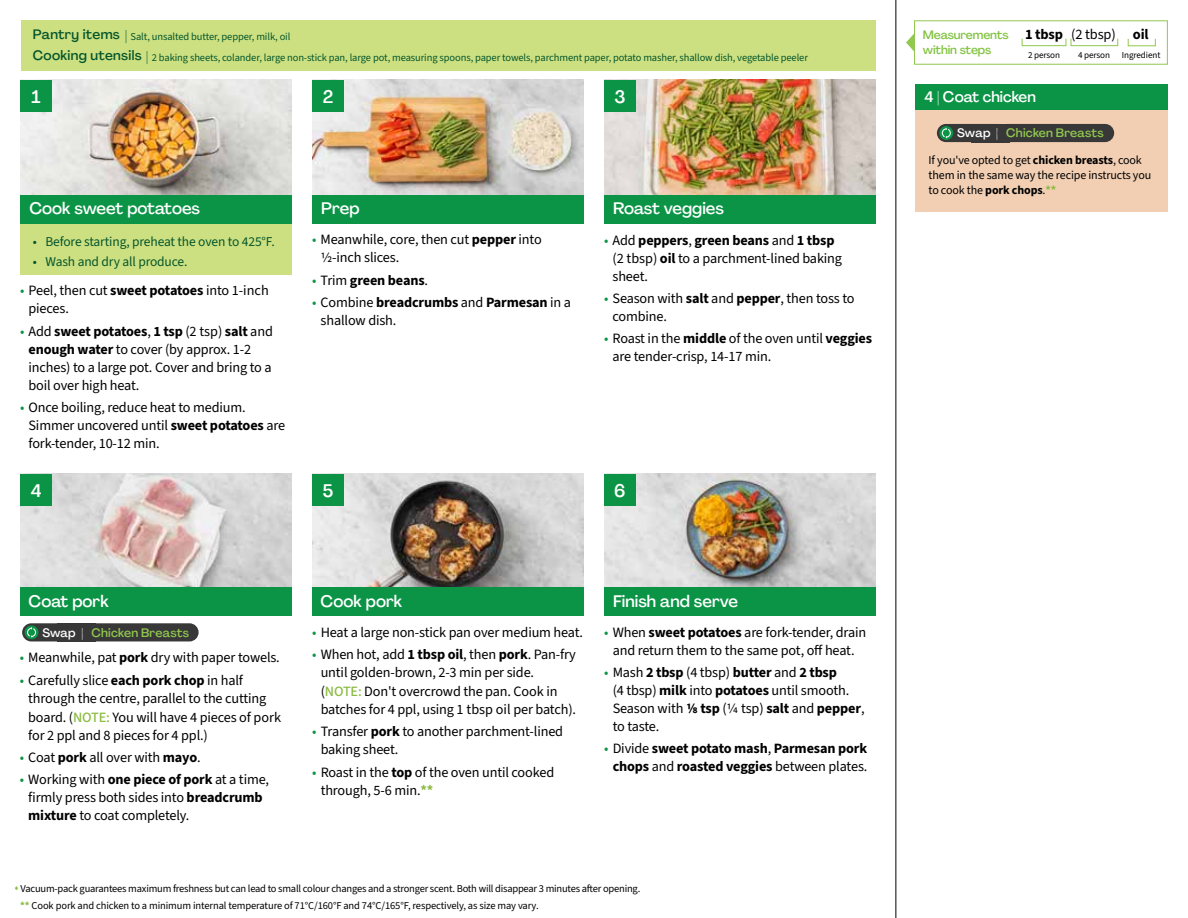
<style>
.page{position:relative;width:1188px;height:918px;background:#fff}
.page>*{position:absolute;margin:0;border:0;box-sizing:border-box;transform-origin:0 0}
.t1{font:500 18px "Agrandir";color:#fff}
.t2{font:500 16.5px "Agrandir";color:#fff}
.t3{font:500 15px "Agrandir";color:#fff}
.t4{font:700 14.4px "Source Sans 3";letter-spacing:-.01em;color:#000}
.t5{font:14.25px/18px "Source Sans 3";letter-spacing:-.01em;color:#000}
.t6{font:700 14.25px/18px "Source Sans 3";letter-spacing:-.01em;color:#000;text-align:center}
.t7{font:13.5px "Source Sans 3";letter-spacing:-.01em;color:#05562c}
.t8{font:500 13.5px "Agrandir";letter-spacing:.025em;color:#05562c}
.t9{font:500 12.15px "Agrandir";letter-spacing:.01em;color:#91c84e}
.t10{font:12px/15px "Source Sans 3";letter-spacing:-.01em;color:#000}
.t11{font:500 12px/15.8px "Agrandir";letter-spacing:-.01em;color:#82c341}
.t12{font:10.5px/17px "Source Sans 3";letter-spacing:-.02em;color:#000}
.t13{font:10.5px "Source Sans 3";letter-spacing:-.01em;color:#05562c}
.t14{font:9.15px "Source Sans 3";letter-spacing:-.01em;color:#000}
.s1{font-family:"Agrandir";font-weight:500;font-size:13.5px}
.s2{color:#0b9446}
.s3{font-weight:700}
.s4{font-weight:400;color:#0b9446}
.s5{font-weight:400}
.s6{color:#fff}
.s7{font-weight:500;color:#8cba42}
.s8{font-weight:700;color:#8cba42}
.s9{color:#8cba42}
</style>
<div class="page">
<img style="left:20px;top:474px;width:272px;height:113px">
<img style="left:313px;top:474px;width:271px;height:113px">
<img style="left:604px;top:473px;width:272px;height:114px">
<img style="left:20px;top:80px;width:272px;height:115px">
<img style="left:312px;top:80px;width:272px;height:115px">
<img style="left:604px;top:80px;width:272px;height:115px">
<div style="left:312px;top:195px;width:272px;height:29px;background:#0b9446"></div>
<div style="left:20px;top:195px;width:272px;height:29px;background:#0b9446"></div>
<div style="left:20px;top:587px;width:272px;height:29px;background:#0b9446"></div>
<div style="left:312px;top:587px;width:272px;height:29px;background:#0b9446"></div>
<div style="left:604px;top:587px;width:272px;height:29px;background:#0b9446"></div>
<div style="left:604px;top:195px;width:272px;height:29px;background:#0b9446"></div>
<div style="left:21px;top:20px;width:855px;height:51px;background:#cde081"></div>
<div style="left:20px;top:224px;width:272px;height:50px;background:#cde081"></div>
<hr style="left:896px;top:0;width:1px;height:918px;background:#000">
<div style="left:20px;top:474px;width:32px;height:32px;background:#0b9446"></div>
<div style="left:20px;top:80px;width:32px;height:32px;background:#0b9446"></div>
<div style="left:312px;top:474px;width:32px;height:32px;background:#0b9446"></div>
<div style="left:312px;top:80px;width:32px;height:32px;background:#0b9446"></div>
<div style="left:604px;top:474px;width:32px;height:32px;background:#0b9446"></div>
<div style="left:604px;top:80px;width:32px;height:32px;background:#0b9446"></div>
<div style="left:914px;top:20px;width:254px;height:45px;border:1px solid #91c84e"></div>
<div style="left:1022px;top:38px;width:44px;height:8px;border:1px solid #91c84e"></div>
<div style="left:1071px;top:38px;width:47px;height:8px;border:1px solid #91c84e"></div>
<div style="left:1128px;top:38px;width:28px;height:8px;border:1px solid #91c84e"></div>
<svg style="left:906px;top:33px;width:9px;height:19px"></svg>
<div style="left:916px;top:110px;width:252px;height:101px;background:#f2cfb3"></div>
<div style="left:916px;top:84px;width:252px;height:26px;background:#0b9446"></div>
<div style="left:972px;top:124px;width:38px;height:18px;background:#383839"></div>
<div style="left:937px;top:124px;width:70px;height:18px;background:#383839;border-radius:9px"></div>
<svg style="left:939px;top:126px;width:14px;height:14px"></svg>
<svg style="left:942px;top:128px;width:9px;height:11px"></svg>
<div style="left:998px;top:124px;width:116px;height:18px;background:#383839;border-radius:9px"></div>
<div style="left:57px;top:623px;width:38px;height:18px;background:#383839"></div>
<div style="left:22px;top:623px;width:71px;height:18px;background:#383839;border-radius:9px"></div>
<svg style="left:25px;top:625px;width:13px;height:14px"></svg>
<svg style="left:27px;top:627px;width:9px;height:11px"></svg>
<div style="left:83px;top:623px;width:116px;height:18px;background:#383839;border-radius:9px"></div>
<p class="t13" style="left:33px;top:30px;width:259px"><span class="s1">Pantry items |</span> Salt, unsalted butter, pepper, milk, oil</p>
<p class="t8" style="left:33px;top:47px;width:110px">Cooking utensils</p>
<p class="t13" style="left:146px;top:51px;width:663px"><span class="s1">|</span> 2 baking sheets, colander, large non-stick pan, large pot, measuring spoons, paper towels, parchment paper, potato masher, shallow dish, vegetable peeler</p>
<p class="t1" style="left:32px;top:86px;width:11px">1</p>
<p class="t1" style="left:323px;top:86px;width:12px">2</p>
<p class="t1" style="left:614px;top:85px;width:13px">3</p>
<p class="t2" style="left:29px;top:198px;width:172px">Cook sweet potatoes</p>
<p class="t2" style="left:321px;top:198px;width:40px">Prep</p>
<p class="t2" style="left:613px;top:198px;width:113px">Roast veggies</p>
<p class="t7" style="left:33px;top:233px;width:244px">• Before starting, preheat the oven to 425°F.</p>
<p class="t7" style="left:33px;top:253px;width:156px">• Wash and dry all produce.</p>
<p class="t5" style="left:29px;top:282px;width:242px;text-indent:-9px"><span class="s2">•</span> Peel, then cut <span class="s3">sweet potatoes</span> into 1-inch pieces.</p>
<p class="t5" style="left:29px;top:322px;width:246px;text-indent:-9px"><span class="s2">•</span> Add <span class="s3">sweet potatoes</span>, <span class="s3">1 tsp</span> (2 tsp) <span class="s3">salt</span> and <span class="s3">enough water</span> to cover (by approx. 1-2 inches) to a large pot. Cover and bring to a boil over high heat.</p>
<p class="t5" style="left:29px;top:398px;width:258px;text-indent:-9px"><span class="s2">•</span> Once boiling, reduce heat to medium.<br>Simmer uncovered until <span class="s3">sweet potatoes</span> are fork-tender, 10-12 min.</p>
<p class="t5" style="left:321px;top:231px;width:223px;text-indent:-9px"><span class="s2">•</span> Meanwhile, core, then cut <span class="s3">pepper</span> into<br>1/2-inch slices.</p>
<p class="t6" style="left:312px;top:271px;width:118px"><span class="s4">•</span> <span class="s5">Trim</span> green beans<span class="s5">.</span></p>
<p class="t5" style="left:321px;top:293px;width:252px;text-indent:-9px"><span class="s2">•</span> Combine <span class="s3">breadcrumbs</span> and <span class="s3">Parmesan</span> in a shallow dish.</p>
<p class="t5" style="left:613px;top:231px;width:231px;text-indent:-9px"><span class="s2">•</span> Add <span class="s3">peppers</span>, <span class="s3">green beans</span> and <span class="s3">1 tbsp </span>(2 tbsp) <span class="s3">oil</span> to a parchment-lined baking sheet.</p>
<p class="t5" style="left:613px;top:289px;width:244px;text-indent:-9px"><span class="s2">•</span> Season with <span class="s3">salt</span> and <span class="s3">pepper</span>, then toss to combine.</p>
<p class="t5" style="left:613px;top:329px;width:261px;text-indent:-9px"><span class="s2">•</span> Roast in the <span class="s3">middle</span> of the oven until <span class="s3">veggies </span>are tender-crisp, 14-17 min.</p>
<p class="t1" style="left:31px;top:479px;width:12px">4</p>
<p class="t1" style="left:323px;top:479px;width:12px">5</p>
<p class="t1" style="left:614px;top:479px;width:13px">6</p>
<p class="t2" style="left:29px;top:591px;width:82px">Coat pork</p>
<p class="t2" style="left:321px;top:591px;width:83px">Cook pork</p>
<p class="t2" style="left:613px;top:591px;width:127px">Finish and serve</p>
<p class="t9" style="left:42px;top:625px;width:148px"><span class="s6">Swap |</span> Chicken Breasts</p>
<p class="t5" style="left:20px;top:649px;width:262px"><span class="s2">•</span> Meanwhile, pat <span class="s3">pork</span> dry with paper towels.</p>
<p class="t5" style="left:28px;top:671px;width:254px;text-indent:-9px"><span class="s2">•</span> Carefully slice <span class="s3">each pork chop</span> in half through the centre, parallel to the cutting board. (<span class="s7">NOTE:</span> You will have 4 pieces of pork for 2 ppl and 8 pieces for 4 ppl.)</p>
<p class="t5" style="left:20px;top:748px;width:183px"><span class="s2">•</span> Coat <span class="s3">pork</span> all over with <span class="s3">mayo</span>.</p>
<p class="t5" style="left:28px;top:770px;width:242px;text-indent:-9px"><span class="s2">•</span> Working with <span class="s3">one piece of pork</span> at a time, firmly press both sides into <span class="s3">breadcrumb mixture</span> to coat completely.</p>
<p class="t5" style="left:312px;top:623px;width:272px"><span class="s2">•</span> Heat a large non-stick pan over medium heat.</p>
<p class="t5" style="left:321px;top:645px;width:257px;text-indent:-9px"><span class="s2">•</span> When hot, add <span class="s3">1 tbsp oil</span>, then <span class="s3">pork</span>. Pan-fry until golden-brown, 2-3 min per side. (<span class="s7">NOTE:</span> Don't overcrowd the pan. Cook in batches for 4 ppl, using 1 tbsp oil per batch).</p>
<p class="t5" style="left:321px;top:723px;width:244px;text-indent:-9px"><span class="s2">•</span> Transfer <span class="s3">pork</span> to another parchment-lined baking sheet.</p>
<p class="t5" style="left:321px;top:763px;width:235px;text-indent:-9px"><span class="s2">•</span> Roast in the <span class="s3">top</span> of the oven until cooked through, 5-6 min.<span class="s8">**</span></p>
<p class="t5" style="left:604px;top:623px;width:264px;text-align:center"><span class="s2">•</span> When <span class="s3">sweet potatoes</span> are fork-tender, drain and return them to the same pot, off heat.</p>
<p class="t5" style="left:613px;top:663px;width:253px;text-indent:-9px"><span class="s2">•</span> Mash <span class="s3">2 tbsp</span> (4 tbsp) <span class="s3">butter</span> and <span class="s3">2 tbsp<br></span>(4 tbsp) <span class="s3">milk</span> into <span class="s3">potatoes</span> until smooth.<br>Season with <span class="s3">1/8 tsp</span> (1/4 tsp) <span class="s3">salt</span> and <span class="s3">pepper</span>, to taste.</p>
<p class="t6" style="left:604px;top:740px;width:265px"><span class="s4">•</span> <span class="s5">Divide</span> sweet potato mash<span class="s5">,</span> Parmesan pork chops <span class="s5">and</span> roasted veggies <span class="s5">between plates.</span></p>
<p class="t12" style="left:20px;top:880px;width:622px;text-indent:-6px"><span class="s9">▲</span> Vacuum-pack guarantees maximum freshness but can lead to small colour changes and a stronger scent. Both will disappear 3 minutes after opening. <span class="s8">**</span> Cook pork and chicken to a minimum internal temperature of 71°C/160°F and 74°C/165°F, respectively, as size may vary.</p>
<p class="t11" style="left:923px;top:26px;width:87px">Measurements within steps</p>
<p class="t4" style="left:1025px;top:25px;width:125px">1 tbsp <span class="s5">(2 tbsp)</span> oil</p>
<p class="t14" style="left:1028px;top:49px;width:34px">2 person</p>
<p class="t14" style="left:1078px;top:49px;width:34px">4 person</p>
<p class="t14" style="left:1122px;top:49px;width:40px">Ingredient</p>
<p class="t3" style="left:924px;top:88px;width:113px">4 | Coat chicken</p>
<p class="t9" style="left:957px;top:126px;width:148px"><span class="s6">Swap |</span> Chicken Breasts</p>
<p class="t10" style="left:929px;top:153px;width:224px">If you've opted to get <span class="s3">chicken breasts</span>, cook them in the same way the recipe instructs you to cook the <span class="s3">pork chops</span>.<span class="s8">**</span></p>
</div>
